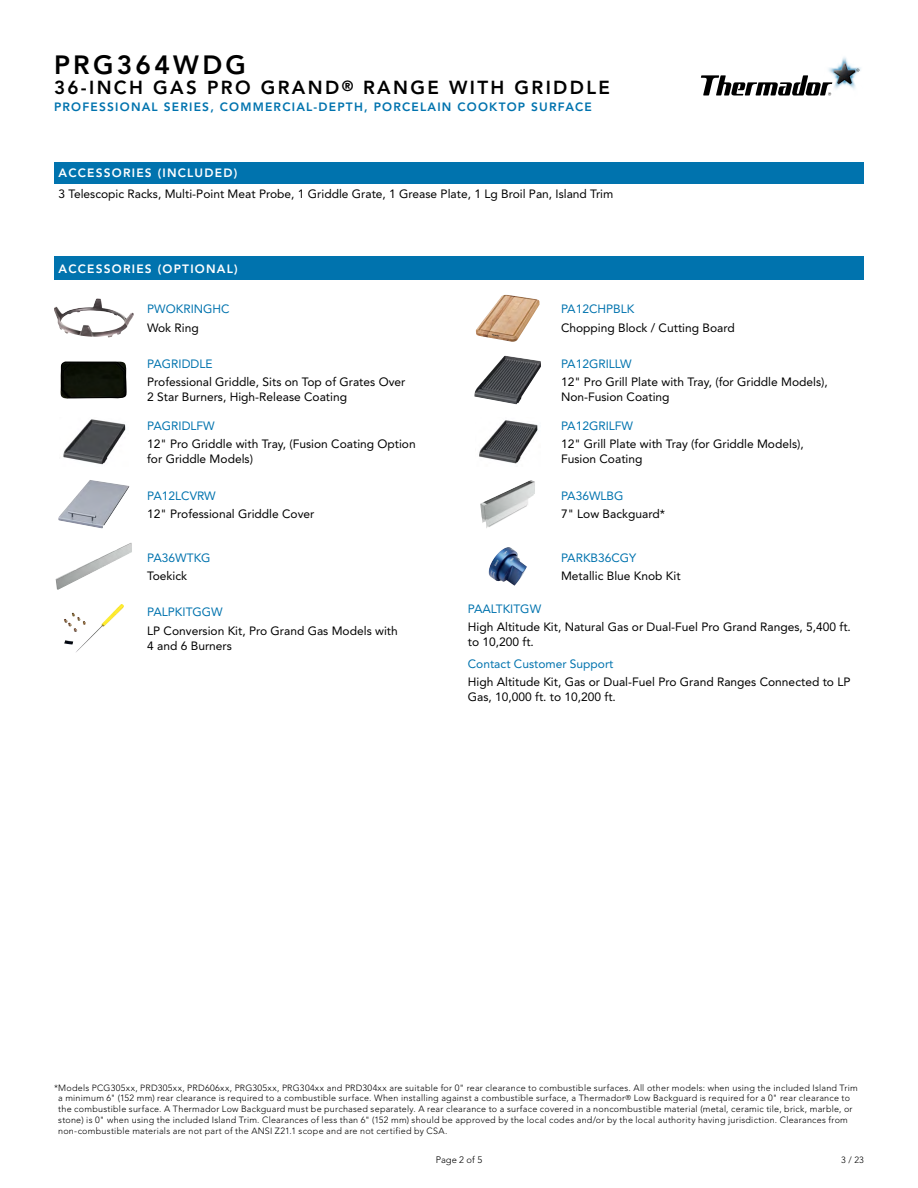
<style>
.page{position:relative;width:918px;height:1188px;background:#fff}
.page>*{position:absolute;margin:0;border:0;box-sizing:border-box;transform-origin:0 0}
.t1{font:800 26.25px "Avenir LT Std";letter-spacing:.125em;color:#000}
.t2{font:800 18.75px "Avenir LT Std";letter-spacing:.125em;color:#000}
.t3{font:12px/15px "Avenir LT Std";color:#000}
.t4{font:12px "Avenir LT Std";color:#0073ae}
.t5{font:800 12px "Avenir LT Std";letter-spacing:.1em;color:#0073ae}
.t6{font:800 12px "Avenir LT Std";letter-spacing:.1em;color:#fff}
.t7{font:300 9.3px "Avenir LT Std";color:#000}
.t8{font:300 9px/10.8px "Avenir LT Std";letter-spacing:.025em;color:#000}
</style>
<div class="page">
<img style="left:828px;top:57px;width:33px;height:32px">
<svg style="left:701px;top:75px;width:131px;height:21px"></svg>
<div style="left:54px;top:162px;width:810px;height:22px;background:#0073ae"></div>
<div style="left:54px;top:256px;width:810px;height:24px;background:#0073ae"></div>
<img style="left:476px;top:295px;width:64px;height:47px">
<img style="left:54px;top:298px;width:80px;height:39px">
<img style="left:60px;top:362px;width:67px;height:37px">
<img style="left:479px;top:420px;width:59px;height:44px">
<svg style="left:495px;top:356px;width:10px;height:11px"></svg>
<img style="left:63px;top:419px;width:63px;height:46px">
<svg style="left:79px;top:480px;width:11px;height:13px"></svg>
<img style="left:480px;top:480px;width:51px;height:48px">
<img style="left:56px;top:543px;width:76px;height:47px">
<img style="left:64px;top:604px;width:60px;height:48px">
<img style="left:488px;top:547px;width:39px;height:39px">
<h1 class="t1" style="left:54px;top:49px;width:193px">PRG364WDG</h1>
<h2 class="t2" style="left:54px;top:76px;width:557px">36-INCH GAS PRO GRAND<sup>®</sup> RANGE WITH GRIDDLE</h2>
<h3 class="t5" style="left:54px;top:99px;width:539px">PROFESSIONAL SERIES, COMMERCIAL-DEPTH, PORCELAIN COOKTOP SURFACE</h3>
<h3 class="t6" style="left:58px;top:166px;width:180px">ACCESSORIES (INCLUDED)</h3>
<h3 class="t3" style="left:58px;top:187px;width:556px">3 Telescopic Racks, Multi-Point Meat Probe, 1 Griddle Grate, 1 Grease Plate, 1 Lg Broil Pan, Island Trim</h3>
<h3 class="t6" style="left:58px;top:261px;width:181px">ACCESSORIES (OPTIONAL)</h3>
<h3 class="t4" style="left:147px;top:302px;width:84px">PWOKRINGHC</h3>
<h3 class="t3" style="left:147px;top:320px;width:53px">Wok Ring</h3>
<h3 class="t4" style="left:147px;top:357px;width:67px">PAGRIDDLE</h3>
<h3 class="t3" style="left:147px;top:375px;width:260px">Professional Griddle, Sits on Top of Grates Over<br>2 Star Burners, High-Release Coating</h3>
<h3 class="t4" style="left:147px;top:419px;width:69px">PAGRIDLFW</h3>
<h3 class="t3" style="left:147px;top:437px;width:270px">12" Pro Griddle with Tray, (Fusion Coating Option for Griddle Models)</h3>
<h3 class="t4" style="left:147px;top:488px;width:70px">PA12LCVRW</h3>
<h3 class="t3" style="left:147px;top:506px;width:169px">12" Professional Griddle Cover</h3>
<h3 class="t4" style="left:147px;top:551px;width:65px">PA36WTKG</h3>
<h3 class="t3" style="left:147px;top:568px;width:42px">Toekick</h3>
<h3 class="t4" style="left:147px;top:605px;width:77px">PALPKITGGW</h3>
<h3 class="t3" style="left:147px;top:623px;width:252px">LP Conversion Kit, Pro Grand Gas Models with<br>4 and 6 Burners</h3>
<h3 class="t4" style="left:561px;top:302px;width:75px">PA12CHPBLK</h3>
<h3 class="t3" style="left:561px;top:320px;width:175px">Chopping Block / Cutting Board</h3>
<h3 class="t4" style="left:561px;top:357px;width:72px">PA12GRILLW</h3>
<h3 class="t3" style="left:561px;top:375px;width:268px">12" Pro Grill Plate with Tray, (for Griddle Models),<br>Non-Fusion Coating</h3>
<h3 class="t4" style="left:561px;top:419px;width:74px">PA12GRILFW</h3>
<h3 class="t3" style="left:561px;top:437px;width:244px">12" Grill Plate with Tray (for Griddle Models),<br>Fusion Coating</h3>
<h3 class="t4" style="left:561px;top:488px;width:64px">PA36WLBG</h3>
<h3 class="t3" style="left:561px;top:506px;width:106px">7" Low Backguard*</h3>
<h3 class="t4" style="left:561px;top:551px;width:77px">PARKB36CGY</h3>
<h3 class="t3" style="left:561px;top:568px;width:121px">Metallic Blue Knob Kit</h3>
<h3 class="t4" style="left:468px;top:602px;width:75px">PAALTKITGW</h3>
<h3 class="t3" style="left:468px;top:620px;width:385px">High Altitude Kit, Natural Gas or Dual-Fuel Pro Grand Ranges, 5,400 ft. to 10,200 ft.</h3>
<h3 class="t4" style="left:468px;top:657px;width:147px">Contact Customer Support</h3>
<h3 class="t3" style="left:468px;top:675px;width:384px">High Altitude Kit, Gas or Dual-Fuel Pro Grand Ranges Connected to LP<br>Gas, 10,000 ft. to 10,200 ft.</h3>
<p class="t8" style="left:58px;top:1082px;width:801px;text-indent:-4px">*Models PCG305xx, PRD305xx, PRD606xx, PRG305xx, PRG304xx and PRD304xx are suitable for 0" rear clearance to combustible surfaces. All other models: when using the included Island Trim a minimum 6" (152 mm) rear clearance is required to a combustible surface. When installing against a combustible surface, a Thermador<sup>®</sup> Low Backguard is required for a 0" rear clearance to the combustible surface. A Thermador Low Backguard must be purchased separately. A rear clearance to a surface covered in a noncombustible material (metal, ceramic tile, brick, marble, or stone) is 0" when using the included Island Trim. Clearances of less than 6" (152 mm) should be approved by the local codes and/or by the local authority having jurisdiction. Clearances from non-combustible materials are not part of the ANSI Z21.1 scope and are not certified by CSA.</p>
<p class="t7" style="left:436px;top:1155px;width:48px">Page 2 of 5</p>
<p class="t8" style="left:841px;top:1155px;width:24px">3 / 23</p>
</div>
